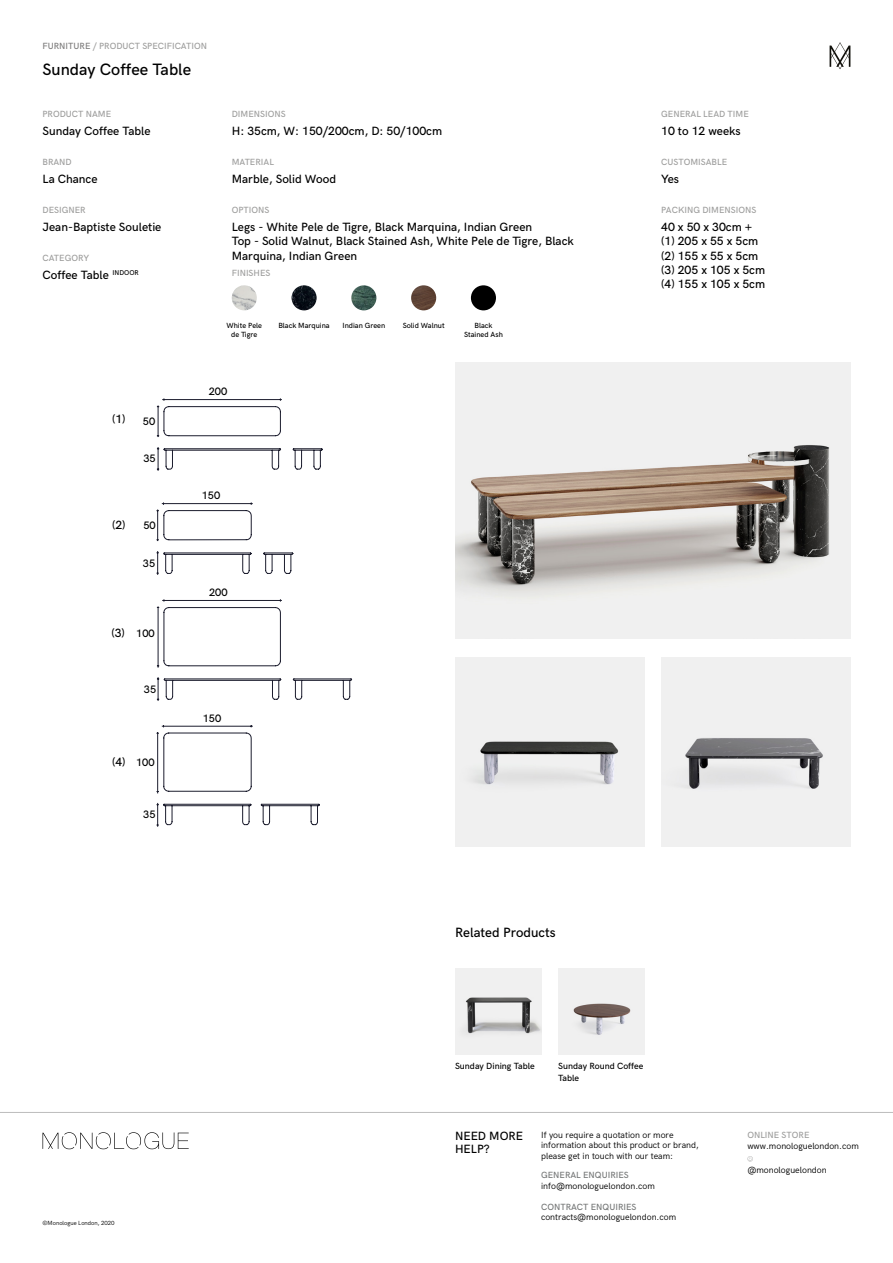
<style>
.page{position:relative;width:893px;height:1263px;background:#fff}
.page>*{position:absolute;margin:0;border:0;box-sizing:border-box;transform-origin:0 0}
.t1{font:500 16.5px "HK Grotesk";color:#000}
.t2{font:500 13.5px "HK Grotesk";color:#000}
.t3{font:500 12px/14.4px "HK Grotesk";color:#000}
.t4{font:500 10.8px "HK Grotesk";color:#000}
.t5{font:9px/10.5px "HK Grotesk";color:#000}
.t6{font:500 9px "HK Grotesk";color:#9d9d9c}
.t7{font:500 9px/12px "HK Grotesk";color:#000}
.t8{font:500 9px "HK Grotesk";color:#757777}
.t9{font:500 7.5px/9px "HK Grotesk";color:#000;text-align:center}
.t10{font:6px "HK Grotesk";color:#000}
.s1{color:#7c7b7b}
</style>
<div class="page">
<svg style="left:747px;top:1156px;width:6px;height:5px"></svg>
<hr style="left:0;top:1112px;width:893px;height:1px;background:#bcbcbc">
<svg style="left:43px;top:1132px;width:146px;height:17px"></svg>
<svg style="left:830px;top:42px;width:20px;height:27px"></svg>
<img style="left:455px;top:968px;width:86px;height:86px">
<img style="left:232px;top:285px;width:25px;height:25px;border-radius:13px">
<img style="left:292px;top:285px;width:25px;height:25px;border-radius:13px">
<img style="left:351px;top:285px;width:25px;height:25px;border-radius:13px">
<img style="left:411px;top:285px;width:25px;height:25px;border-radius:13px">
<div style="left:471px;top:285px;width:25px;height:25px;background:#000;border-radius:50%"></div>
<img style="left:455px;top:363px;width:395px;height:276px">
<img style="left:455px;top:657px;width:189px;height:189px">
<img style="left:661px;top:657px;width:189px;height:189px">
<img style="left:558px;top:968px;width:86px;height:86px">
<svg style="left:157px;top:398px;width:166px;height:73px"></svg>
<svg style="left:156px;top:502px;width:138px;height:73px"></svg>
<svg style="left:157px;top:599px;width:196px;height:102px"></svg>
<svg style="left:156px;top:725px;width:164px;height:102px"></svg>
<p class="t6" style="left:43px;top:39px;width:166px"><span class="s1">FURNITURE</span> / PRODUCT SPECIFICATION</p>
<h1 class="t1" style="left:43px;top:57px;width:150px">Sunday Coffee Table</h1>
<p class="t6" style="left:43px;top:107px;width:70px">PRODUCT NAME</p>
<p class="t6" style="left:232px;top:107px;width:55px">DIMENSIONS</p>
<p class="t6" style="left:661px;top:107px;width:89px">GENERAL LEAD TIME</p>
<p class="t3" style="left:43px;top:123px;width:110px">Sunday Coffee Table</p>
<p class="t3" style="left:232px;top:123px;width:212px">H: 35cm, W: 150/200cm, D: 50/100cm</p>
<p class="t3" style="left:661px;top:123px;width:81px">10 to 12 weeks</p>
<p class="t6" style="left:43px;top:155px;width:31px">BRAND</p>
<p class="t6" style="left:232px;top:155px;width:44px">MATERIAL</p>
<p class="t6" style="left:661px;top:155px;width:67px">CUSTOMISABLE</p>
<p class="t3" style="left:43px;top:171px;width:57px">La Chance</p>
<p class="t3" style="left:232px;top:171px;width:106px">Marble, Solid Wood</p>
<p class="t3" style="left:661px;top:171px;width:19px">Yes</p>
<p class="t6" style="left:43px;top:203px;width:45px">DESIGNER</p>
<p class="t6" style="left:232px;top:203px;width:39px">OPTIONS</p>
<p class="t6" style="left:661px;top:203px;width:97px">PACKING DIMENSIONS</p>
<p class="t3" style="left:43px;top:219px;width:120px">Jean-Baptiste Souletie</p>
<p class="t3" style="left:232px;top:219px;width:344px">Legs - White Pele de Tigre, Black Marquina, Indian Green<br>Top - Solid Walnut, Black Stained Ash, White Pele de Tigre, Black<br>Marquina, Indian Green</p>
<p class="t3" style="left:661px;top:219px;width:105px">40 x 50 x 30cm + (1) 205 x 55 x 5cm (2) 155 x 55 x 5cm (3) 205 x 105 x 5cm (4) 155 x 105 x 5cm</p>
<p class="t6" style="left:43px;top:251px;width:48px">CATEGORY</p>
<p class="t6" style="left:232px;top:266px;width:40px">FINISHES</p>
<p class="t3" style="left:43px;top:267px;width:98px">Coffee Table <sup>INDOOR</sup></p>
<p class="t9" style="left:226px;top:320px;width:37px">White Pele de Tigre</p>
<p class="t9" style="left:278px;top:320px;width:53px">Black Marquina</p>
<p class="t9" style="left:342px;top:320px;width:44px">Indian Green</p>
<p class="t9" style="left:403px;top:320px;width:44px">Solid Walnut</p>
<p class="t9" style="left:464px;top:320px;width:40px">Black<br>Stained Ash</p>
<p class="t4" style="left:209px;top:383px;width:20px">200</p>
<p class="t3" style="left:112px;top:410px;width:15px">(1)</p>
<p class="t4" style="left:143px;top:413px;width:14px">50</p>
<p class="t4" style="left:143px;top:450px;width:14px">35</p>
<p class="t4" style="left:202px;top:488px;width:20px">150</p>
<p class="t3" style="left:112px;top:516px;width:15px">(2)</p>
<p class="t4" style="left:143px;top:517px;width:14px">50</p>
<p class="t4" style="left:143px;top:555px;width:14px">35</p>
<p class="t4" style="left:209px;top:584px;width:20px">200</p>
<p class="t3" style="left:111px;top:624px;width:15px">(3)</p>
<p class="t4" style="left:136px;top:625px;width:20px">100</p>
<p class="t4" style="left:144px;top:681px;width:14px">35</p>
<p class="t4" style="left:203px;top:710px;width:20px">150</p>
<p class="t3" style="left:112px;top:753px;width:15px">(4)</p>
<p class="t4" style="left:136px;top:754px;width:20px">100</p>
<p class="t4" style="left:143px;top:806px;width:14px">35</p>
<p class="t2" style="left:455px;top:923px;width:102px">Related Products</p>
<p class="t7" style="left:455px;top:1059px;width:81px">Sunday Dining Table</p>
<p class="t7" style="left:558px;top:1059px;width:87px">Sunday Round Coffee<br>Table</p>
<p class="t10" style="left:43px;top:1218px;width:74px">©Monologue London, 2020</p>
<p class="t5" style="left:541px;top:1128px;width:134px">If you require a quotation or more</p>
<p class="t6" style="left:747px;top:1128px;width:64px">ONLINE STORE</p>
<p class="t5" style="left:541px;top:1139px;width:159px">information about this product or brand, please get in touch with our team:</p>
<p class="t3" style="left:455px;top:1128px;width:70px;line-height:13.5px">NEED MORE<br>HELP?</p>
<p class="t5" style="left:747px;top:1140px;width:113px">www.monologuelondon.com</p>
<p class="t5" style="left:747px;top:1164px;width:81px">@monologuelondon</p>
<p class="t8" style="left:541px;top:1200px;width:97px">CONTRACT ENQUIRIES</p>
<p class="t5" style="left:541px;top:1211px;width:137px">contracts@monologuelondon.com</p>
<p class="t8" style="left:541px;top:1168px;width:89px">GENERAL ENQUIRIES</p>
<p class="t5" style="left:541px;top:1180px;width:115px">info@monologuelondon.com</p>
</div>
